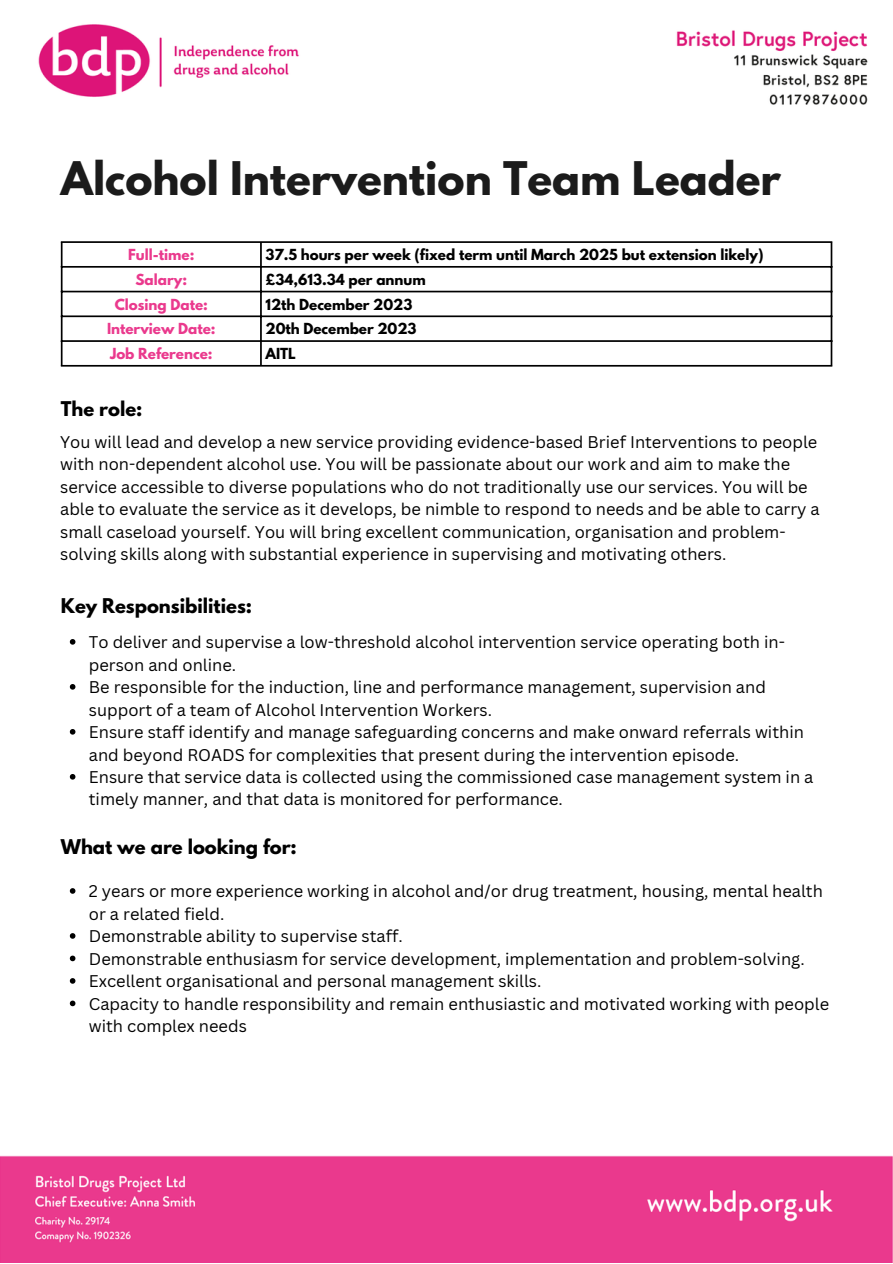
<style>
.page{position:relative;width:893px;height:1264px;background:#fff}
.page>*{position:absolute;margin:0;border:0;box-sizing:border-box;transform-origin:0 0}
.t1{font:700 40.95px "League Spartan";color:#1b1b1b}
.t2{font:700 18px "League Spartan";color:#000}
.t3{font:16.5px/22.5px "Canva Sans";color:#000}
.t4{font:700 13.5px "League Spartan";color:#000}
.t5{font:700 13.5px "League Spartan";color:#ea398d}
</style>
<div class="page">
<div style="left:0;top:1155px;width:892px;height:107px;background:#ea398d"></div>
<img style="left:38px;top:24px;width:830px;height:81px">
<hr style="left:61px;top:243px;width:1px;height:122px;background:#000">
<hr style="left:260px;top:243px;width:2px;height:122px;background:#000">
<hr style="left:830px;top:243px;width:2px;height:122px;background:#000">
<hr style="left:61px;top:241px;width:771px;height:2px;background:#000">
<hr style="left:61px;top:266px;width:771px;height:2px;background:#000">
<hr style="left:61px;top:291px;width:771px;height:1px;background:#000">
<hr style="left:61px;top:315px;width:771px;height:2px;background:#000">
<hr style="left:61px;top:340px;width:771px;height:2px;background:#000">
<hr style="left:61px;top:365px;width:771px;height:1px;background:#000">
<svg style="left:70px;top:639px;width:5px;height:5px"></svg>
<svg style="left:70px;top:684px;width:5px;height:5px"></svg>
<svg style="left:70px;top:729px;width:5px;height:5px"></svg>
<svg style="left:70px;top:774px;width:5px;height:5px"></svg>
<svg style="left:70px;top:888px;width:5px;height:5px"></svg>
<svg style="left:70px;top:933px;width:5px;height:5px"></svg>
<svg style="left:70px;top:955px;width:5px;height:6px"></svg>
<svg style="left:70px;top:978px;width:5px;height:5px"></svg>
<svg style="left:70px;top:1000px;width:5px;height:6px"></svg>
<p class="t1" style="left:61px;top:158px;width:721px">Alcohol Intervention Team Leader</p>
<p class="t5" style="left:128px;top:248px;width:68px">Full-time:</p>
<p class="t4" style="left:265px;top:248px;width:499px">37.5 hours per week (fixed term until March 2025 but extension likely)</p>
<p class="t5" style="left:135px;top:272px;width:53px">Salary:</p>
<p class="t4" style="left:265px;top:272px;width:162px">£34,613.34 per annum</p>
<p class="t5" style="left:115px;top:297px;width:95px">Closing Date:</p>
<p class="t4" style="left:265px;top:297px;width:148px">12th December 2023</p>
<p class="t5" style="left:107px;top:322px;width:110px">Interview Date:</p>
<p class="t4" style="left:265px;top:322px;width:153px">20th December 2023</p>
<p class="t5" style="left:110px;top:347px;width:104px">Job Reference:</p>
<p class="t4" style="left:265px;top:347px;width:32px">AITL</p>
<p class="t2" style="left:61px;top:400px;width:83px">The role:</p>
<p class="t3" style="left:60px;top:430px;width:761px">You will lead and develop a new service providing evidence-based Brief Interventions to people with non-dependent alcohol use. You will be passionate about our work and aim to make the service accessible to diverse populations who do not traditionally use our services. You will be able to evaluate the service as it develops, be nimble to respond to needs and be able to carry a small caseload yourself. You will bring excellent communication, organisation and problem&shy;solving skills along with substantial experience in supervising and motivating others.</p>
<p class="t2" style="left:61px;top:596px;width:193px">Key Responsibilities:</p>
<p class="t3" style="left:89px;top:630px;width:697px">To deliver and supervise a low-threshold alcohol intervention service operating both in&shy;person and online.</p>
<p class="t3" style="left:89px;top:675px;width:678px">Be responsible for the induction, line and performance management, supervision and support of a team of Alcohol Intervention Workers.</p>
<p class="t3" style="left:89px;top:720px;width:716px">Ensure staff identify and manage safeguarding concerns and make onward referrals within and beyond ROADS for complexities that present during the intervention episode.</p>
<p class="t3" style="left:89px;top:765px;width:726px">Ensure that service data is collected using the commissioned case management system in a timely manner, and that data is monitored for performance.</p>
<p class="t2" style="left:61px;top:838px;width:237px">What we are looking for:</p>
<p class="t3" style="left:89px;top:879px;width:735px">2 years or more experience working in alcohol and/or drug treatment, housing, mental health or a related field.</p>
<p class="t3" style="left:89px;top:924px;width:315px">Demonstrable ability to supervise staff.</p>
<p class="t3" style="left:89px;top:946px;width:717px">Demonstrable enthusiasm for service development, implementation and problem-solving.</p>
<p class="t3" style="left:89px;top:969px;width:454px">Excellent organisational and personal management skills.</p>
<p class="t3" style="left:89px;top:991px;width:741px">Capacity to handle responsibility and remain enthusiastic and motivated working with people with complex needs</p>
</div>
